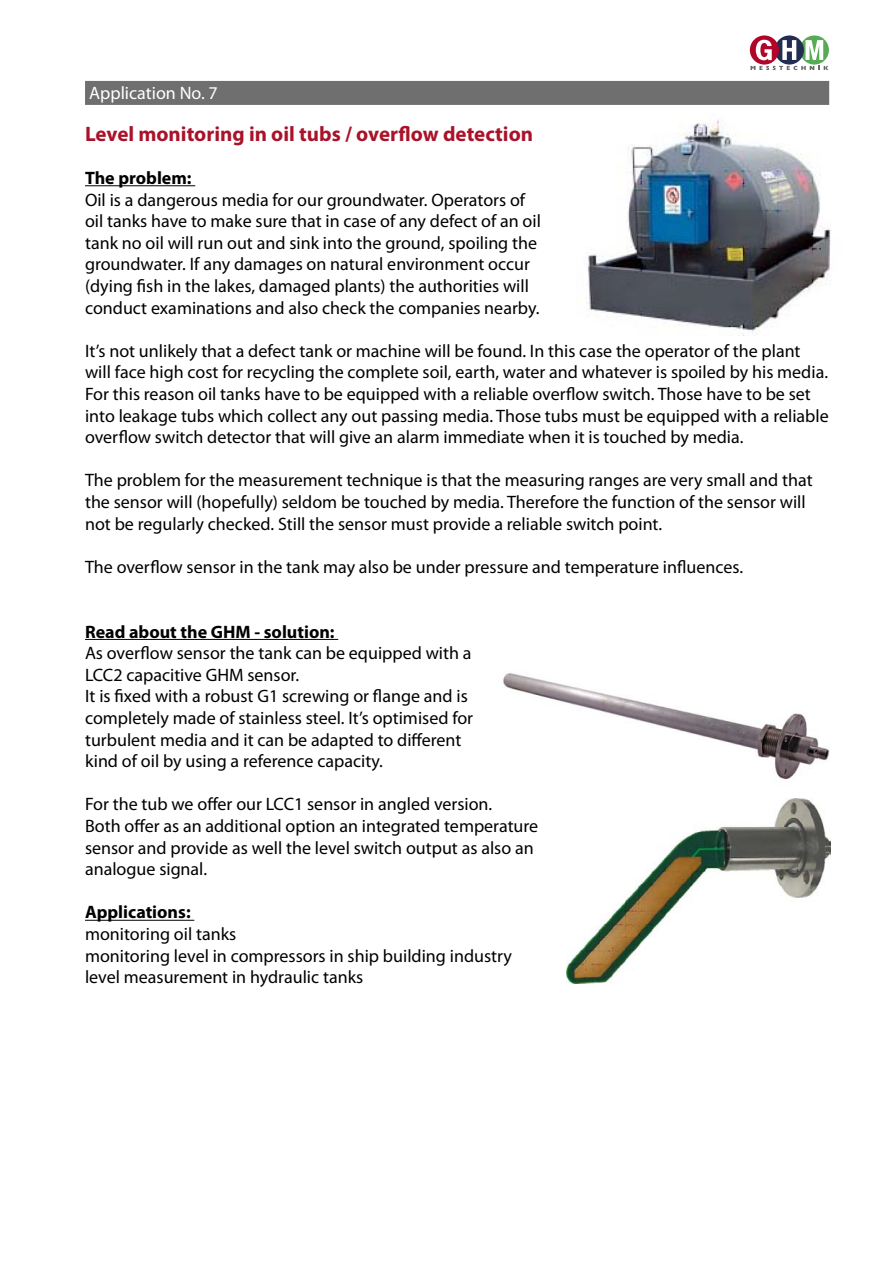
<style>
.page{position:relative;width:893px;height:1263px;background:#fff}
.page>*{position:absolute;margin:0;border:0;box-sizing:border-box;transform-origin:0 0}
.t1{font:700 21px "Myriad Pro";color:#a9132a}
.t2{font:18px/21.6px "Myriad Pro";color:#000}
.t3{font:700 18px "Myriad Pro";color:#000}
.t4{font:18px "Myriad Pro";color:#fff}
</style>
<div class="page">
<svg style="left:750px;top:35px;width:79px;height:35px"></svg>
<div style="left:85px;top:81px;width:744px;height:24px;background:#6f6f6f"></div>
<hr style="left:85px;top:185px;width:110px;height:1px;background:#000">
<hr style="left:85px;top:639px;width:253px;height:1px;background:#000">
<hr style="left:85px;top:920px;width:109px;height:1px;background:#000">
<img style="left:588px;top:119px;width:243px;height:217px">
<img style="left:503px;top:673px;width:326px;height:107px">
<img style="left:566px;top:798px;width:264px;height:185px">
<p class="t4" style="left:89px;top:81px;width:130px">Application No. 7</p>
<p class="t1" style="left:85px;top:120px;width:450px">Level monitoring in oil tubs / overflow detection</p>
<p class="t3" style="left:85px;top:166px;width:108px">The problem:</p>
<p class="t2" style="left:85px;top:188px;width:457px">Oil is a dangerous media for our groundwater. Operators of oil tanks have to make sure that in case of any defect of an oil tank no oil will run out and sink into the ground, spoiling the groundwater. If any damages on natural environment occur (dying fish in the lakes, damaged plants) the authorities will conduct examinations and also check the companies nearby.</p>
<p class="t2" style="left:85px;top:340px;width:745px">It’s not unlikely that a defect tank or machine will be found. In this case the operator of the plant will face high cost for recycling the complete soil, earth, water and whatever is spoiled by his media.<br>For this reason oil tanks have to be equipped with a reliable overflow switch. Those have to be set into leakage tubs which collect any out passing media. Those tubs must be equipped with a reliable overflow switch detector that will give an alarm immediate when it is touched by media.</p>
<p class="t2" style="left:85px;top:469px;width:729px">The problem for the measurement technique is that the measuring ranges are very small and that the sensor will (hopefully) seldom be touched by media. Therefore the function of the sensor will not be regularly checked. Still the sensor must provide a reliable switch point.</p>
<p class="t2" style="left:85px;top:556px;width:659px">The overflow sensor in the tank may also be under pressure and temperature influences.</p>
<p class="t3" style="left:85px;top:620px;width:251px">Read about the GHM - solution:</p>
<p class="t2" style="left:85px;top:642px;width:390px">As overflow sensor the tank can be equipped with a LCC2 capacitive GHM sensor.<br>It is fixed with a robust G1 screwing or flange and is completely made of stainless steel. It’s optimised for turbulent media and it can be adapted to different kind of oil by using a reference capacity.</p>
<p class="t2" style="left:85px;top:793px;width:455px">For the tub we offer our LCC1 sensor in angled version.<br>Both offer as an additional option an integrated temperature sensor and provide as well the level switch output as also an analogue signal.</p>
<p class="t3" style="left:85px;top:901px;width:107px">Applications:</p>
<p class="t2" style="left:85px;top:923px;width:428px">monitoring oil tanks<br>monitoring level in compressors in ship building industry level measurement in hydraulic tanks</p>
</div>
